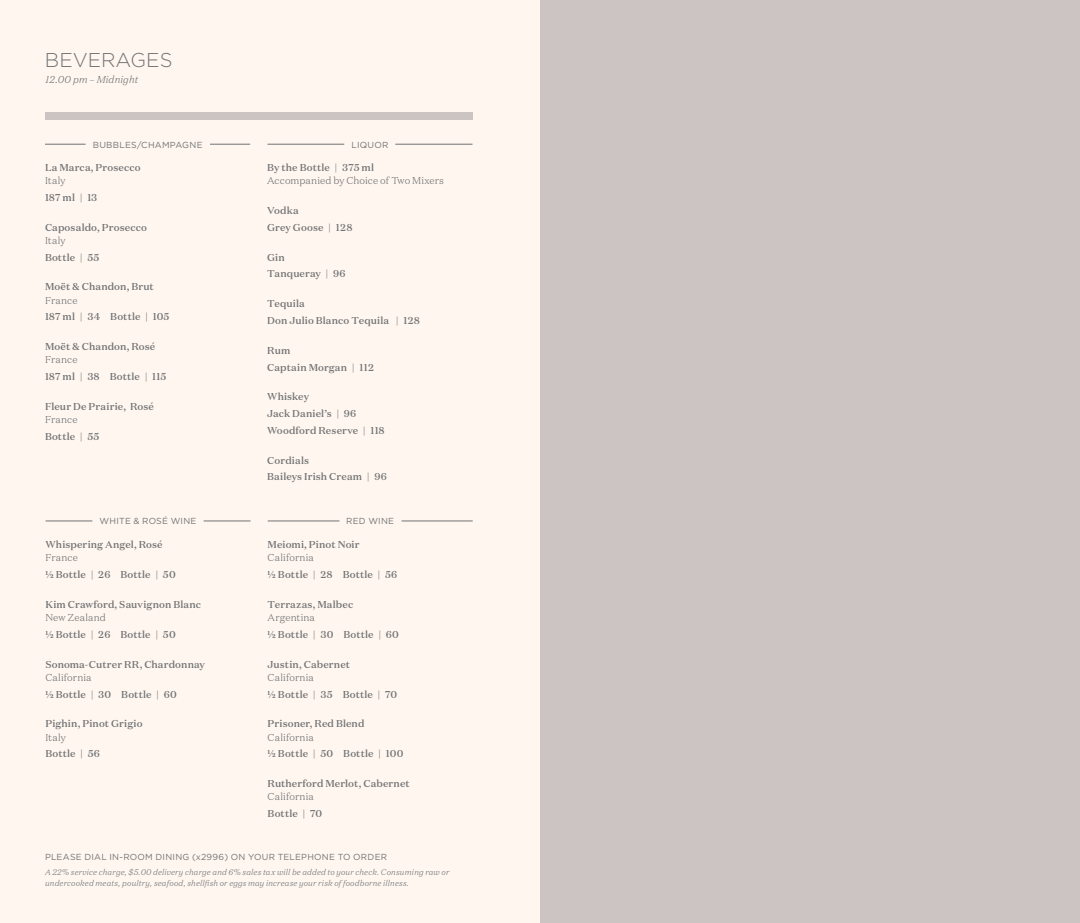
<style>
.page{position:relative;width:1080px;height:923px;background:#fff}
.page>*{position:absolute;margin:0;border:0;box-sizing:border-box;transform-origin:0 0}
.t1{font:300 20px "Gotham";color:#717375}
.t2{font:500 10px/13.1px "Domaine Text";letter-spacing:.01em;color:#717375}
.t3{font:300 10px/13.1px "Domaine Text";letter-spacing:.005em;color:#717375}
.t4{font:italic 300 10px "Domaine Text";letter-spacing:.01em;color:#717375}
.t5{font:8.75px "Gotham";letter-spacing:.03em;color:#717375}
.t6{font:italic 300 8.12px/11.2px "Domaine Text";letter-spacing:.02em;color:#717375}
.s1{font-weight:300}
.s2{font-weight:500}
</style>
<div class="page">
<div style="left:0;top:0;width:540px;height:922px;background:#fff6ef"></div>
<div style="left:45px;top:112px;width:428px;height:8px;background:#ccc3c3"></div>
<hr style="left:402px;top:520px;width:71px;height:1px;background:#717375">
<hr style="left:268px;top:520px;width:71px;height:1px;background:#717375">
<hr style="left:204px;top:520px;width:47px;height:1px;background:#717375">
<hr style="left:46px;top:520px;width:46px;height:1px;background:#717375">
<hr style="left:267px;top:144px;width:77px;height:1px;background:#717375">
<hr style="left:395px;top:144px;width:77px;height:1px;background:#717375">
<hr style="left:210px;top:144px;width:40px;height:1px;background:#717375">
<hr style="left:45px;top:144px;width:41px;height:1px;background:#717375">
<div style="left:540px;top:0;width:540px;height:922px;background:#ccc3c3"></div>
<p class="t1" style="left:45px;top:47px;width:129px">BEVERAGES</p>
<p class="t4" style="left:46px;top:73px;width:94px">12.00 pm – Midnight</p>
<p class="t5" style="left:93px;top:139px;width:111px">BUBBLES/CHAMPAGNE</p>
<p class="t5" style="left:351px;top:139px;width:39px">LIQUOR</p>
<p class="t2" style="left:45px;top:161px;width:97px">La Marca, Prosecco<br><span class="s1">Italy</span></p>
<p class="t2" style="left:45px;top:191px;width:54px">187 ml | 13</p>
<p class="t2" style="left:45px;top:220px;width:104px">Caposaldo, Prosecco<br><span class="s1">Italy</span></p>
<p class="t2" style="left:45px;top:250px;width:56px">Bottle | 55</p>
<p class="t2" style="left:45px;top:280px;width:110px">Moët &amp; Chandon, Brut<br><span class="s1">France</span></p>
<p class="t2" style="left:45px;top:310px;width:126px">187 ml | 34 Bottle | 105</p>
<p class="t2" style="left:45px;top:340px;width:112px">Moët &amp; Chandon, Rosé<br><span class="s1">France</span></p>
<p class="t2" style="left:45px;top:370px;width:123px">187 ml | 38 Bottle | 115</p>
<p class="t2" style="left:45px;top:400px;width:111px">Fleur De Prairie, Rosé<br><span class="s1">France</span></p>
<p class="t2" style="left:45px;top:429px;width:56px">Bottle | 55</p>
<p class="t5" style="left:100px;top:515px;width:98px">WHITE &amp; ROSÉ WINE</p>
<p class="t2" style="left:45px;top:538px;width:119px">Whispering Angel, Rosé<br><span class="s1">France</span></p>
<p class="t2" style="left:45px;top:568px;width:132px">½ Bottle | 26 Bottle | 50</p>
<p class="t2" style="left:45px;top:597px;width:157px">Kim Crawford, Sauvignon Blanc<br><span class="s1">New Zealand</span></p>
<p class="t2" style="left:45px;top:627px;width:132px">½ Bottle | 26 Bottle | 50</p>
<p class="t2" style="left:45px;top:657px;width:161px">Sonoma-Cutrer RR, Chardonnay<br><span class="s1">California</span></p>
<p class="t2" style="left:45px;top:687px;width:133px">½ Bottle | 30 Bottle | 60</p>
<p class="t2" style="left:45px;top:717px;width:99px">Pighin, Pinot Grigio<br><span class="s1">Italy</span></p>
<p class="t2" style="left:45px;top:747px;width:56px">Bottle | 56</p>
<p class="t3" style="left:267px;top:161px;width:178px"><span class="s2">By the Bottle | 375 ml<br></span>Accompanied by Choice of Two Mixers</p>
<p class="t2" style="left:267px;top:204px;width:33px">Vodka</p>
<p class="t2" style="left:267px;top:220px;width:87px">Grey Goose | 128</p>
<p class="t2" style="left:267px;top:250px;width:19px">Gin</p>
<p class="t2" style="left:267px;top:267px;width:80px">Tanqueray | 96</p>
<p class="t2" style="left:267px;top:297px;width:39px">Tequila</p>
<p class="t2" style="left:267px;top:314px;width:154px">Don Julio Blanco Tequila | 128</p>
<p class="t2" style="left:267px;top:343px;width:25px">Rum</p>
<p class="t2" style="left:267px;top:360px;width:108px">Captain Morgan | 112</p>
<p class="t2" style="left:267px;top:390px;width:43px">Whiskey</p>
<p class="t2" style="left:267px;top:407px;width:91px">Jack Daniel’s | 96</p>
<p class="t2" style="left:267px;top:423px;width:119px">Woodford Reserve | 118</p>
<p class="t2" style="left:267px;top:453px;width:43px">Cordials</p>
<p class="t2" style="left:267px;top:470px;width:121px">Baileys Irish Cream | 96</p>
<p class="t5" style="left:346px;top:515px;width:49px">RED WINE</p>
<p class="t2" style="left:268px;top:538px;width:94px">Meiomi, Pinot Noir<br><span class="s1">California</span></p>
<p class="t2" style="left:268px;top:568px;width:131px">½ Bottle | 28 Bottle | 56</p>
<p class="t2" style="left:268px;top:597px;width:87px">Terrazas, Malbec<br><span class="s1">Argentina</span></p>
<p class="t2" style="left:268px;top:627px;width:133px">½ Bottle | 30 Bottle | 60</p>
<p class="t2" style="left:268px;top:657px;width:84px">Justin, Cabernet<br><span class="s1">California</span></p>
<p class="t2" style="left:268px;top:687px;width:131px">½ Bottle | 35 Bottle | 70</p>
<p class="t2" style="left:268px;top:717px;width:98px">Prisoner, Red Blend<br><span class="s1">California</span></p>
<p class="t2" style="left:268px;top:747px;width:137px">½ Bottle | 50 Bottle | 100</p>
<p class="t2" style="left:268px;top:777px;width:144px">Rutherford Merlot, Cabernet<br><span class="s1">California</span></p>
<p class="t2" style="left:268px;top:806px;width:56px">Bottle | 70</p>
<p class="t5" style="left:45px;top:851px;width:344px">PLEASE DIAL IN-ROOM DINING (x2996) ON YOUR TELEPHONE TO ORDER</p>
<p class="t6" style="left:45px;top:866px;width:406px">A 22% service charge, $5.00 delivery charge and 6% sales tax will be added to your check. Consuming raw or undercooked meats, poultry, seafood, shellfish or eggs may increase your risk of foodborne illness.</p>
</div>
